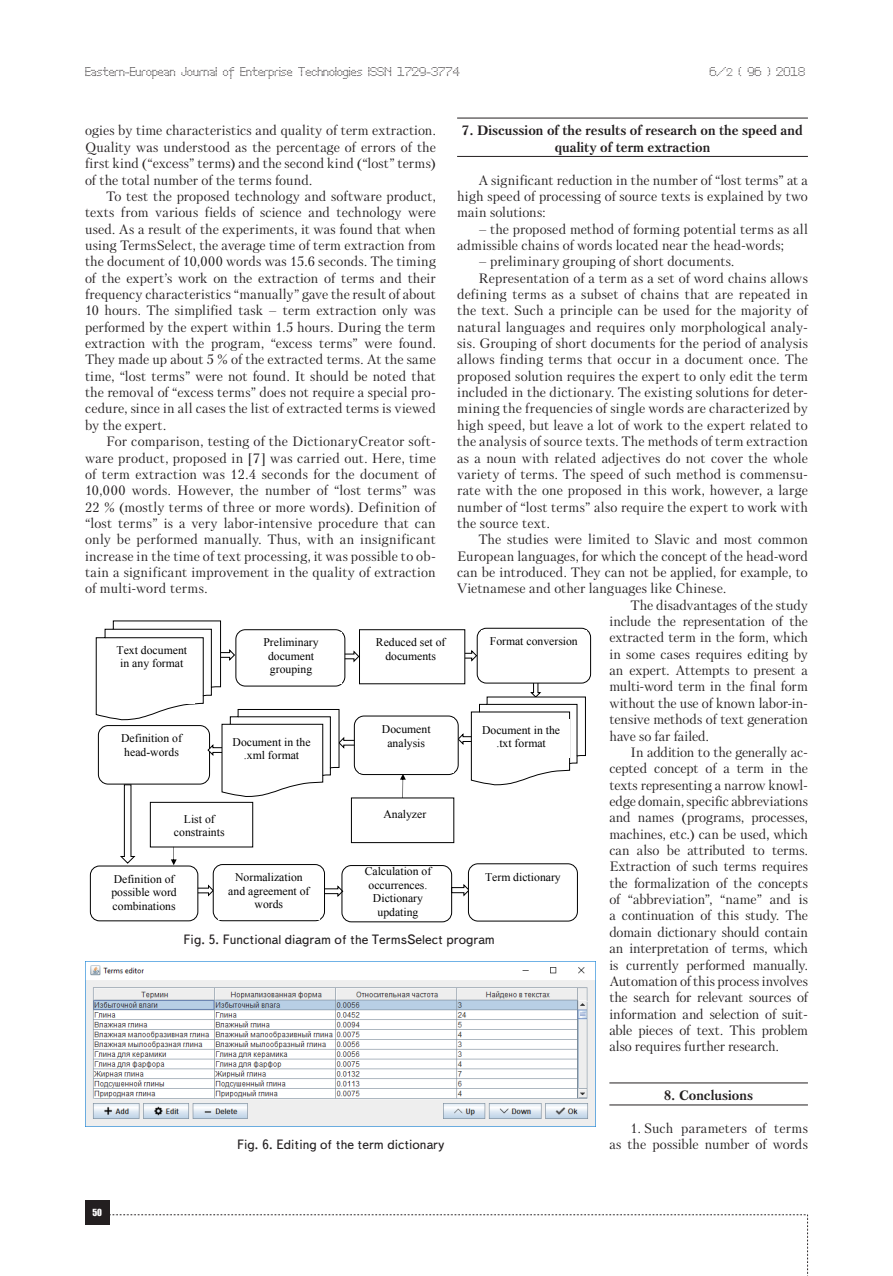
<style>
.page{position:relative;width:893px;height:1276px;background:#fff}
.page>*{position:absolute;margin:0;border:0;box-sizing:border-box;transform-origin:0 0}
.Text__англ{font:13.5px/16.4px "Petersburg C";letter-spacing:.005em;color:#231f20;text-align:justify}
.Раздел_статьи{font:700 13.5px/16.4px "Petersburg C";color:#231f20;text-align:center}
.Рисунок{font:13.5px "Text Book C";color:#231f20}
.t1{font:12px "Perfo";letter-spacing:.015em;color:#231f20}
.t2{font:11.7px/13.5px "Times New Roman";color:#000;text-align:center}
.t3{font:9px "Impact";color:#fff}
.s1{font-size:10.5px}
</style>
<div class="page">
<div style="left:85px;top:1200px;width:24px;height:24px;background:#231f20"></div>
<svg style="left:109px;top:1214px;width:699px;height:62px"></svg>
<hr style="left:457px;top:118px;width:351px;height:1px;background:#231f20">
<hr style="left:457px;top:156px;width:351px;height:1px;background:#231f20">
<hr style="left:609px;top:1082px;width:199px;height:1px;background:#231f20">
<hr style="left:609px;top:1104px;width:199px;height:1px;background:#231f20">
<svg style="left:465px;top:649px;width:12px;height:14px"></svg>
<div style="left:359px;top:629px;width:106px;height:55px;border:1px solid #000"></div>
<div style="left:477px;top:628px;width:114px;height:55px;border:1px solid #000;border-radius:9px"></div>
<div style="left:481px;top:630px;width:106px;height:49px;background:#fff"></div>
<svg style="left:400px;top:775px;width:6px;height:22px"></svg>
<svg style="left:452px;top:883px;width:16px;height:14px"></svg>
<svg style="left:325px;top:885px;width:19px;height:12px"></svg>
<svg style="left:198px;top:884px;width:15px;height:13px"></svg>
<div style="left:90px;top:865px;width:108px;height:56px;border:1px solid #000;border-radius:9px"></div>
<div style="left:95px;top:868px;width:98px;height:51px;background:#fff"></div>
<div style="left:351px;top:797px;width:103px;height:46px;border:1px solid #000"></div>
<div style="left:354px;top:715px;width:105px;height:60px;border:1px solid #000;border-radius:10px"></div>
<div style="left:359px;top:718px;width:95px;height:55px;background:#fff"></div>
<div style="left:213px;top:864px;width:112px;height:57px;border:1px solid #000;border-radius:9px"></div>
<div style="left:218px;top:867px;width:102px;height:52px;background:#fff"></div>
<div style="left:468px;top:863px;width:110px;height:58px;border:1px solid #000;border-radius:10px"></div>
<div style="left:473px;top:866px;width:99px;height:53px;background:#fff"></div>
<svg style="left:457px;top:679px;width:129px;height:107px"></svg>
<div style="left:473px;top:719px;width:96px;height:39px;background:#fff"></div>
<svg style="left:95px;top:620px;width:266px;height:245px"></svg>
<div style="left:224px;top:731px;width:96px;height:48px;background:#fff"></div>
<div style="left:341px;top:865px;width:111px;height:57px;border:1px solid #000;border-radius:9px"></div>
<img style="left:85px;top:961px;width:511px;height:165px">
<p class="t1" style="left:85px;top:65px;width:376px">Eastern-European Journal of Enterprise Technologies ISSN 1729-3774</p>
<p class="t1" style="left:709px;top:65px;width:97px">6/<span class="s1">2</span> ( 96 ) 2018</p>
<p class="Text__англ" style="left:85px;top:122px;width:352px">ogies by time characteristics and quality of term extraction.<br>Quality was understood as the percentage of errors of the first kind (“excess” terms) and the second kind (“lost” terms) of the total number of the terms found.</p>
<p class="Text__англ" style="left:85px;top:188px;width:352px;text-indent:21px">To test the proposed technology and software product, texts from various fields of science and technology were used. As a result of the experiments, it was found that when using TermsSelect, the average time of term extraction from the document of 10,000 words was 15.6 seconds. The timing of the expert’s work on the extraction of terms and their frequency characteristics “manually” gave the result of about 10 hours. The simplified task – term extraction only was performed by the expert within 1.5 hours. During the term extraction with the program, “excess terms” were found.<br>They made up about 5 % of the extracted terms. At the same time, “lost terms” were not found. It should be noted that the removal of “excess terms” does not require a special pro&shy;cedure, since in all cases the list of extracted terms is viewed by the expert.</p>
<p class="Text__англ" style="left:85px;top:433px;width:352px;text-indent:21px">For comparison, testing of the DictionaryCreator soft&shy;ware product, proposed in [7] was carried out. Here, time of term extraction was 12.4 seconds for the document of 10,000 words. However, the number of “lost terms” was 22 % (mostly terms of three or more words). Definition of “lost terms” is a very labor-intensive procedure that can only be performed manually. Thus, with an insignificant increase in the time of text processing, it was possible to ob&shy;tain a significant improvement in the quality of extraction of multi-word terms.</p>
<p class="Раздел_статьи" style="left:462px;top:123px;width:342px">7. Discussion of the results of research on the speed and quality of term extraction</p>
<p class="Text__англ" style="left:457px;top:171px;width:352px;text-indent:21px">A significant reduction in the number of “lost terms” at a high speed of processing of source texts is explained by two main solutions:</p>
<p class="Text__англ" style="left:457px;top:220px;width:352px;text-indent:21px">– the proposed method of forming potential terms as all admissible chains of words located near the head-words;</p>
<p class="Text__англ" style="left:478px;top:253px;width:257px">– preliminary grouping of short documents.</p>
<p class="Text__англ" style="left:457px;top:270px;width:352px;text-indent:21px">Representation of a term as a set of word chains allows defining terms as a subset of chains that are repeated in the text. Such a principle can be used for the majority of natural languages and requires only morphological analy&shy;sis. Grouping of short documents for the period of analysis allows finding terms that occur in a document once. The proposed solution requires the expert to only edit the term included in the dictionary. The existing solutions for deter&shy;mining the frequencies of single words are characterized by high speed, but leave a lot of work to the expert related to the analysis of source texts. The methods of term extraction as a noun with related adjectives do not cover the whole variety of terms. The speed of such method is commensu&shy;rate with the one proposed in this work, however, a large number of “lost terms” also require the expert to work with the source text.</p>
<p class="Text__англ" style="left:457px;top:531px;width:352px;text-indent:21px">The studies were limited to Slavic and most common European languages, for which the concept of the head-word can be introduced. They can not be applied, for example, to Vietnamese and other languages like Chinese.</p>
<p class="Text__англ" style="left:609px;top:596px;width:200px;text-indent:21px">The disadvantages of the study include the representation of the extracted term in the form, which in some cases requires editing by an expert. Attempts to present a multi-word term in the final form without the use of known labor-in&shy;tensive methods of text generation have so far failed.</p>
<p class="Text__англ" style="left:609px;top:744px;width:200px;text-indent:21px">In addition to the generally ac&shy;cepted concept of a term in the texts representing a narrow knowl&shy;edge domain, specific abbreviations and names (programs, processes, machines, etc.) can be used, which can also be attributed to terms.<br>Extraction of such terms requires the formalization of the concepts of “abbreviation”, “name” and is a continuation of this study. The domain dictionary should contain an interpretation of terms, which is currently performed manually.<br>Automation of this process involves the search for relevant sources of information and selection of suit&shy;able pieces of text. This problem also requires further research.</p>
<p class="Раздел_статьи" style="left:664px;top:1087px;width:90px">8. Conclusions</p>
<p class="Text__англ" style="left:609px;top:1120px;width:200px;text-align:right">1. Such parameters of terms<br>as the possible number of words</p>
<p class="t2" style="left:117px;top:642px;width:72px">Text document in any format</p>
<p class="t2" style="left:263px;top:635px;width:57px">Preliminary document grouping</p>
<p class="t2" style="left:376px;top:635px;width:71px">Reduced set of documents</p>
<p class="t2" style="left:490px;top:634px;width:89px">Format conversion</p>
<p class="t2" style="left:382px;top:722px;width:50px">Document analysis</p>
<p class="t2" style="left:482px;top:723px;width:80px">Document in the</p>
<p class="t2" style="left:121px;top:731px;width:62px;text-align:left">Definition of head-words</p>
<p class="t2" style="left:233px;top:735px;width:80px">Document in the</p>
<p class="t2" style="left:496px;top:736px;width:51px">.txt format</p>
<p class="t2" style="left:244px;top:748px;width:57px">.xml format</p>
<p class="t2" style="left:383px;top:807px;width:44px">Analyzer</p>
<p class="t2" style="left:174px;top:811px;width:52px">List of constraints</p>
<p class="t2" style="left:365px;top:864px;width:68px">Calculation of occurrences.<br>Dictionary updating</p>
<p class="Рисунок" style="left:184px;top:932px;width:313px">Fig. 5. Functional diagram of the TermsSelect program</p>
<p class="t2" style="left:228px;top:870px;width:83px">Normalization and agreement of words</p>
<p class="t2" style="left:485px;top:870px;width:77px">Term dictionary</p>
<p class="t2" style="left:111px;top:872px;width:67px;text-align:left">Definition of possible word combinations</p>
<p class="Рисунок" style="left:237px;top:1137px;width:209px">Fig. 6. Editing of the term dictionary</p>
<p class="t3" style="left:92px;top:1205px;width:11px">50</p>
</div>
